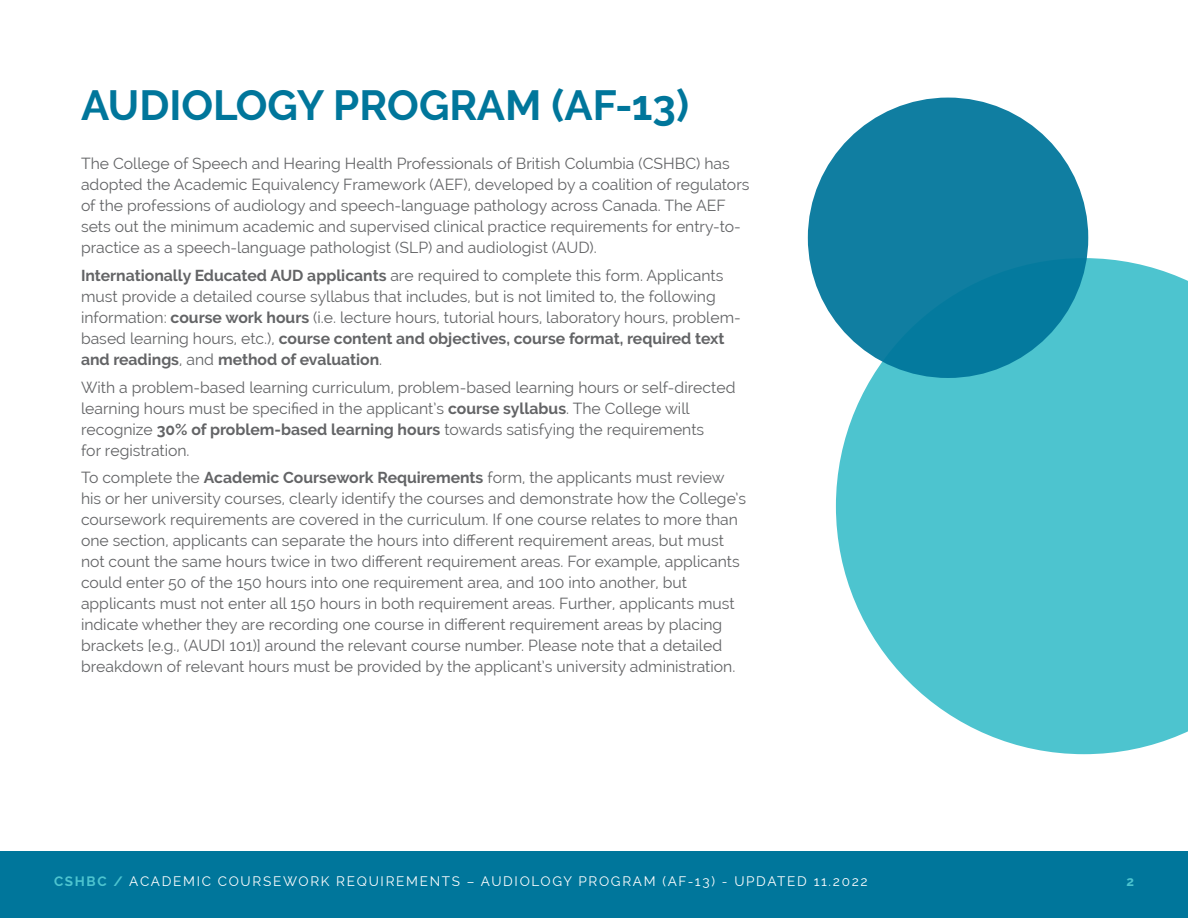
<style>
.page{position:relative;width:1188px;height:918px;background:#fff}
.page>*{position:absolute;margin:0;border:0;box-sizing:border-box;transform-origin:0 0}
.t1{font:700 42px "Raleway";color:#00769b}
.Body{font:15.75px/21px "Raleway";color:#636466}
.t2{font:13.5px "Raleway";letter-spacing:.125em;color:#fff}
.t3{font:700 13.5px "Raleway";color:#4dc4cf}
.s1{font-weight:700}
.s2{font-weight:700;color:#4dc4cf}
</style>
<div class="page">
<div style="left:0;top:851px;width:1188px;height:67px;background:#00769b"></div>
<svg style="left:836px;top:258px;width:352px;height:496px;background:#61cad4"></svg>
<div style="left:808px;top:98px;width:280px;height:280px;background:#107ea1;border-radius:50%"></div>
<h2 class="t1" style="left:81px;top:82px;width:609px">AUDIOLOGY PROGRAM (AF-13)</h2>
<p class="Body" style="left:81px;top:153px;width:670px">The College of Speech and Hearing Health Professionals of British Columbia (CSHBC) has adopted the Academic Equivalency Framework (AEF), developed by a coalition of regulators of the professions of audiology and speech-language pathology across Canada. The AEF sets out the minimum academic and supervised clinical practice requirements for entry-to&shy;practice as a speech-language pathologist (SLP) and audiologist (AUD).</p>
<p class="Body" style="left:81px;top:265px;width:661px"><span class="s1">Internationally Educated AUD applicants</span> are required to complete this form. Applicants must provide a detailed course syllabus that includes, but is not limited to, the following information: <span class="s1">course work hours</span> (i.e. lecture hours, tutorial hours, laboratory hours, problem&shy;based learning hours, etc.), <span class="s1">course content and objectives, course format, required text and readings</span>, and <span class="s1">method of evaluation</span>.</p>
<p class="Body" style="left:81px;top:377px;width:656px">With a problem-based learning curriculum, problem-based learning hours or self-directed learning hours must be specified in the applicant’s <span class="s1">course syllabus</span>. The College will recognize <span class="s1">30% of problem-based learning hours</span> towards satisfying the requirements<br>for registration.</p>
<p class="Body" style="left:81px;top:467px;width:667px">To complete the <span class="s1">Academic Coursework Requirements</span> form, the applicants must review his or her university courses, clearly identify the courses and demonstrate how the College’s coursework requirements are covered in the curriculum. If one course relates to more than one section, applicants can separate the hours into different requirement areas, but must not count the same hours twice in two different requirement areas. For example, applicants could enter 50 of the 150 hours into one requirement area, and 100 into another, but applicants must not enter all 150 hours in both requirement areas. Further, applicants must indicate whether they are recording one course in different requirement areas by placing brackets [e.g., (AUDI 101)] around the relevant course number. Please note that a detailed breakdown of relevant hours must be provided by the applicant’s university administration.</p>
<p class="t2" style="left:54px;top:874px;width:815px"><span class="s2">CSHBC /</span> ACADEMIC COURSEWORK REQUIREMENTS – AUDIOLOGY PROGRAM (AF-13) - UPDATED 11.2022</p>
<p class="t3" style="left:1126px;top:874px;width:9px">2</p>
</div>
